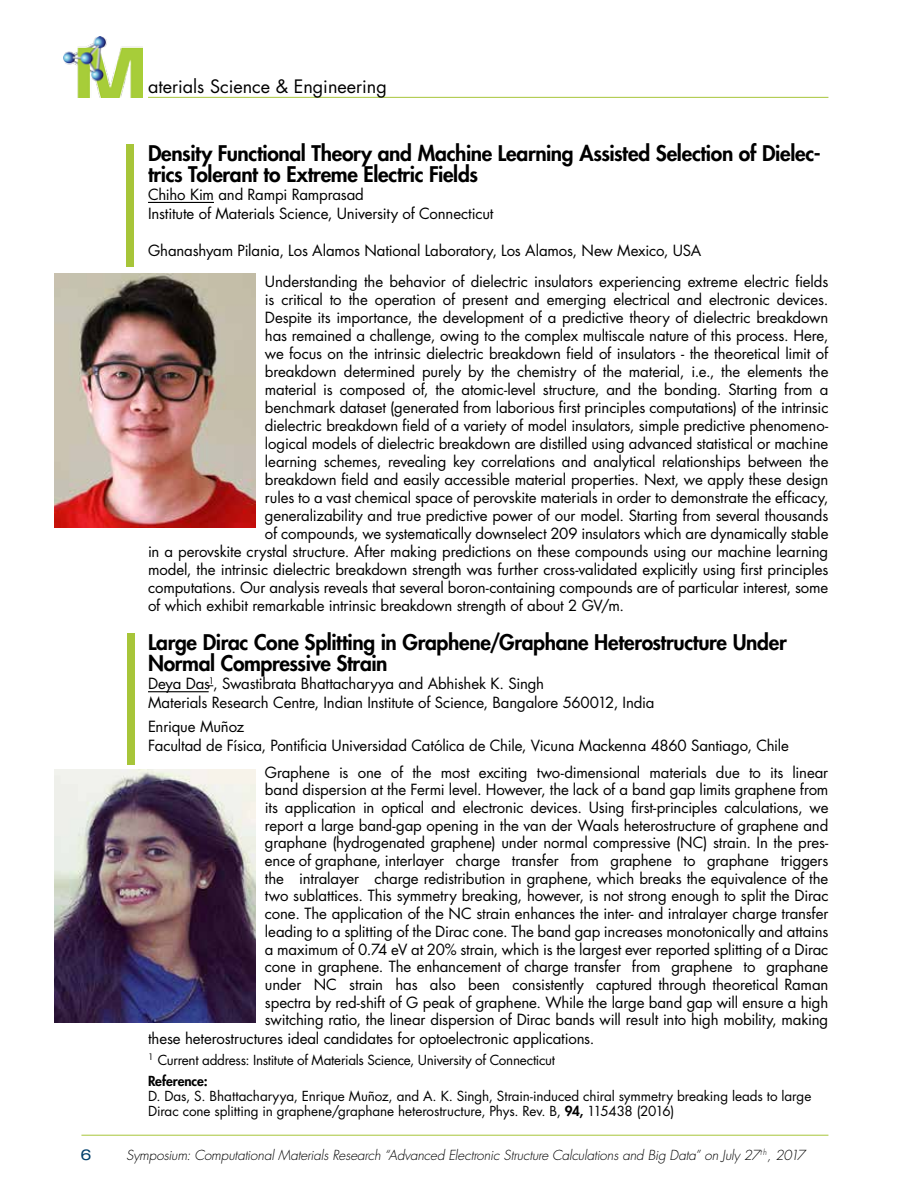
<style>
.page{position:relative;width:918px;height:1188px;background:#fff}
.page>*{position:absolute;margin:0;border:0;box-sizing:border-box;transform-origin:0 0}
.t1{font:800 21px/21px "Futura";letter-spacing:-.015em;color:#000}
.t2{font:18px "Futura";color:#000}
.t3{font:15px/18.5px "Futura";letter-spacing:-.01em;color:#000}
.t4{font:expanded 15px "Univers";color:#003f6b}
.t5{font:13.5px/21px "Futura";letter-spacing:-.01em;color:#000}
.t6{font:italic 300 13.5px "Futura";letter-spacing:-.015em;color:#000}
.s1{font-weight:800}
</style>
<div class="page">
<img style="left:64px;top:37px;width:79px;height:61px">
<hr style="left:148px;top:97px;width:680px;height:1px;background:#a7c539">
<hr style="left:81px;top:1135px;width:747px;height:1px;background:#a7c539">
<hr style="left:148px;top:202px;width:66px;height:1px;background:#000">
<hr style="left:148px;top:691px;width:61px;height:1px;background:#000">
<img style="left:54px;top:273px;width:202px;height:254px">
<img style="left:54px;top:769px;width:202px;height:254px">
<div style="left:126px;top:144px;width:8px;height:123px;background:#a7c539"></div>
<div style="left:127px;top:634px;width:8px;height:131px;background:#a7c539"></div>
<p class="t4" style="left:81px;top:1145px;width:13px">6</p>
<p class="t2" style="left:148px;top:74px;width:240px">aterials Science &amp; Engineering</p>
<h1 class="t1" style="left:148px;top:142px;width:674px">Density Functional Theory and Machine Learning Assisted Selection of Dielec&shy;trics Tolerant to Extreme Electric Fields</h1>
<p class="t3" style="left:148px;top:185px;width:347px">Chiho Kim and Rampi Ramprasad<br>Institute of Materials Science, University of Connecticut</p>
<p class="t3" style="left:265px;top:234px;width:565px;line-height:31.5px;text-indent:-117px">Ghanashyam Pilania, Los Alamos National Laboratory, Los Alamos, New Mexico, USA<br>Understanding the behavior of dielectric insulators experiencing extreme electric fields</p>
<p class="t3" style="left:265px;top:290px;width:565px">is critical to the operation of present and emerging electrical and electronic devices.</p>
<p class="t3" style="left:265px;top:308px;width:565px">Despite its importance, the development of a predictive theory of dielectric breakdown</p>
<p class="t3" style="left:265px;top:326px;width:565px">has remained a challenge, owing to the complex multiscale nature of this process. Here,</p>
<p class="t3" style="left:265px;top:344px;width:565px">we focus on the intrinsic dielectric breakdown field of insulators - the theoretical limit of</p>
<p class="t3" style="left:265px;top:362px;width:565px">breakdown determined purely by the chemistry of the material, i.e., the elements the</p>
<p class="t3" style="left:265px;top:380px;width:565px">material is composed of, the atomic-level structure, and the bonding. Starting from a</p>
<p class="t3" style="left:265px;top:398px;width:565px">benchmark dataset (generated from laborious first principles computations) of the intrinsic</p>
<p class="t3" style="left:265px;top:416px;width:565px">dielectric breakdown field of a variety of model insulators, simple predictive phenomeno-</p>
<p class="t3" style="left:265px;top:434px;width:565px">logical models of dielectric breakdown are distilled using advanced statistical or machine</p>
<p class="t3" style="left:265px;top:452px;width:565px">learning schemes, revealing key correlations and analytical relationships between the</p>
<p class="t3" style="left:265px;top:470px;width:565px">breakdown field and easily accessible material properties. Next, we apply these design</p>
<p class="t3" style="left:265px;top:488px;width:565px">rules to a vast chemical space of perovskite materials in order to demonstrate the efficacy,</p>
<p class="t3" style="left:265px;top:506px;width:565px">generalizability and true predictive power of our model. Starting from several thousands</p>
<p class="t3" style="left:265px;top:524px;width:565px">of compounds, we systematically downselect 209 insulators which are dynamically stable</p>
<p class="t3" style="left:148px;top:542px;width:682px">in a perovskite crystal structure. After making predictions on these compounds using our machine learning</p>
<p class="t3" style="left:148px;top:560px;width:682px">model, the intrinsic dielectric breakdown strength was further cross-validated explicitly using first principles</p>
<p class="t3" style="left:148px;top:578px;width:682px">computations. Our analysis reveals that several boron-containing compounds are of particular interest, some</p>
<p class="t3" style="left:148px;top:597px;width:478px">of which exhibit remarkable intrinsic breakdown strength of about 2 GV/m.</p>
<h1 class="t1" style="left:148px;top:631px;width:640px">Large Dirac Cone Splitting in Graphene/Graphane Heterostructure Under<br>Normal Compressive Strain</h1>
<p class="t3" style="left:148px;top:675px;width:508px">Deya Das<sup>1</sup>, Swastibrata Bhattacharyya and Abhishek K. Singh<br>Materials Research Centre, Indian Institute of Science, Bangalore 560012, India</p>
<p class="t3" style="left:148px;top:717px;width:642px">Enrique Muñoz<br>Facultad de Física, Pontificia Universidad Católica de Chile, Vicuna Mackenna 4860 Santiago, Chile</p>
<p class="t3" style="left:265px;top:763px;width:565px">Graphene is one of the most exciting two-dimensional materials due to its linear</p>
<p class="t3" style="left:265px;top:780px;width:565px">band dispersion at the Fermi level. However, the lack of a band gap limits graphene from</p>
<p class="t3" style="left:265px;top:798px;width:565px">its application in optical and electronic devices. Using first-principles calculations, we</p>
<p class="t3" style="left:265px;top:816px;width:565px">report a large band-gap opening in the van der Waals heterostructure of graphene and</p>
<p class="t3" style="left:265px;top:833px;width:565px">graphane (hydrogenated graphene) under normal compressive (NC) strain. In the pres-</p>
<p class="t3" style="left:265px;top:851px;width:565px">ence of graphane, interlayer charge transfer from graphene to graphane triggers</p>
<p class="t3" style="left:265px;top:869px;width:565px">the intralayer charge redistribution in graphene, which breaks the equivalence of the</p>
<p class="t3" style="left:265px;top:886px;width:565px">two sublattices. This symmetry breaking, however, is not strong enough to split the Dirac</p>
<p class="t3" style="left:265px;top:904px;width:565px">cone. The application of the NC strain enhances the inter- and intralayer charge transfer</p>
<p class="t3" style="left:265px;top:922px;width:565px">leading to a splitting of the Dirac cone. The band gap increases monotonically and attains</p>
<p class="t3" style="left:265px;top:940px;width:565px">a maximum of 0.74 eV at 20% strain, which is the largest ever reported splitting of a Dirac</p>
<p class="t3" style="left:265px;top:957px;width:565px">cone in graphene. The enhancement of charge transfer from graphene to graphane</p>
<p class="t3" style="left:265px;top:975px;width:565px">under NC strain has also been consistently captured through theoretical Raman</p>
<p class="t3" style="left:265px;top:993px;width:565px">spectra by red-shift of G peak of graphene. While the large band gap will ensure a high</p>
<p class="t3" style="left:265px;top:1010px;width:565px">switching ratio, the linear dispersion of Dirac bands will result into high mobility, making</p>
<p class="t3" style="left:148px;top:1029px;width:448px">these heterostructures ideal candidates for optoelectronic applications.</p>
<p class="t5" style="left:148px;top:1050px;width:409px"><sup>1</sup> Current address: Institute of Materials Science, University of Connecticut<br><span class="s1">Reference:</span></p>
<p class="t5" style="left:148px;top:1089px;width:665px;line-height:15px">D. Das, S. Bhattacharyya, Enrique Muñoz, and A. K. Singh, Strain-induced chiral symmetry breaking leads to large<br>Dirac cone splitting in graphene/graphane heterostructure, Phys. Rev. B, <span class="s1">94,</span> 115438 (2016)</p>
<p class="t6" style="left:126px;top:1146px;width:680px">Symposium: Computational Materials Research “Advanced Electronic Structure Calculations and Big Data” on July 27<sup>th</sup>, 2017</p>
</div>
